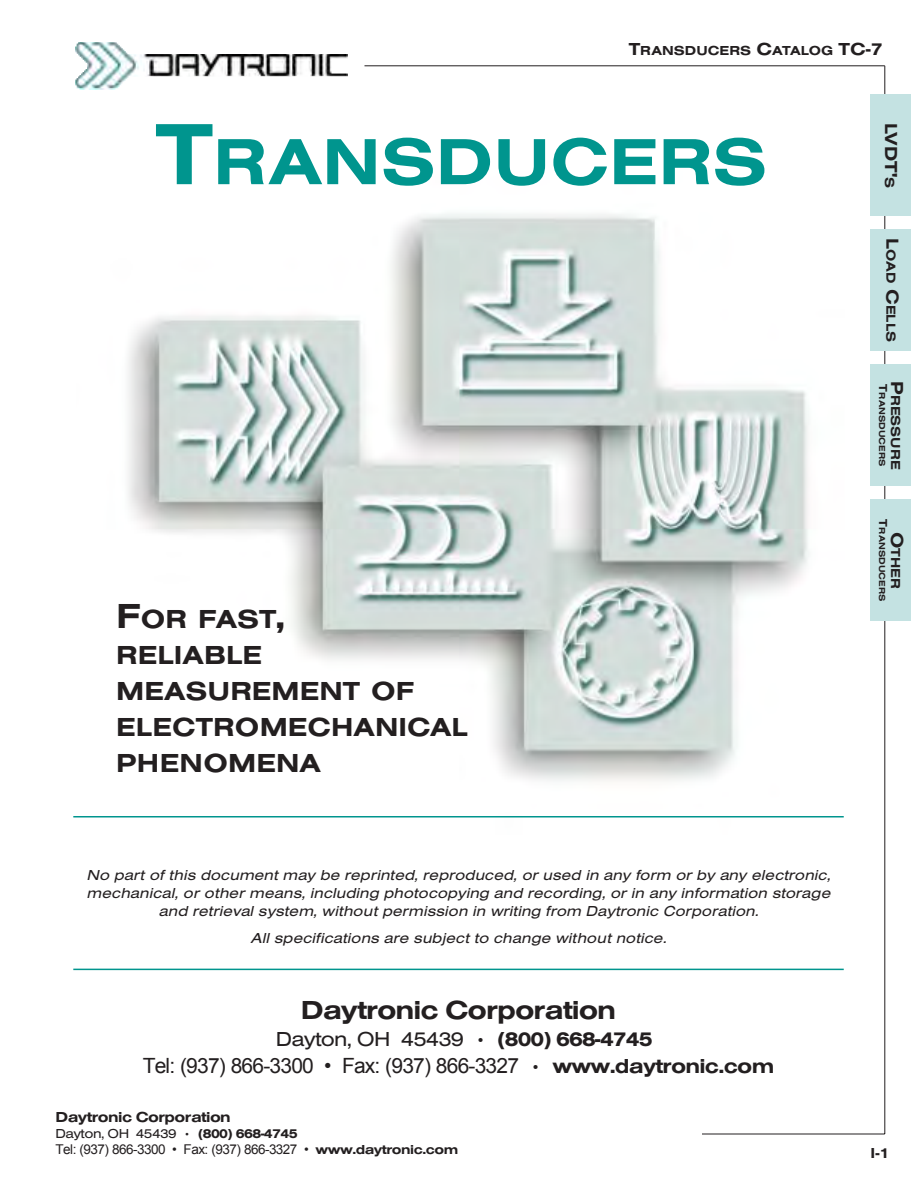
<style>
.page{position:relative;width:918px;height:1188px;background:#fff}
.page>*{position:absolute;margin:0;border:0;box-sizing:border-box;transform-origin:0 0}
.t1{font:67.5px "Sans Extended Medium DTC";color:#00958e}
.t2{font:27px/36px "Sans Extended Medium DTC";color:#231f20}
.t3{font:27px "Sans Extended Medium DTC";letter-spacing:-.04em;color:#231f20}
.t4{font:21px "Arial";letter-spacing:-.04em;color:#231f20}
.t5{font:21px "Sans Extended Regular DTC";letter-spacing:-.04em;color:#231f20}
.t6{font:18px "Sans Extended Medium DTC";color:#231f20}
.t7{font:15px/18px "Sans Extended Regular Oblique DTC";color:#231f20;text-align:center}
.t8{font:15px "Sans Extended Medium DTC";letter-spacing:-.04em;color:#231f20}
.t9{font:13.5px "Arial";letter-spacing:-.04em;color:#231f20}
.t10{font:13.5px "Sans Extended Medium DTC";color:#231f20}
.t11{font:13.5px "Sans Extended Regular DTC";letter-spacing:-.04em;color:#231f20}
.t12{font:9px "Sans Extended Medium DTC";color:#231f20}
.s1{font-size:18px}
.s2{font-size:90px}
.s3{font-size:36px}
.s4{font-family:"Sans Extended Medium DTC"}
.s5{font-size:13.5px}
.s6{font-size:12px}
</style>
<div class="page">
<hr style="left:885px;top:66px;width:1px;height:1068px;background:#231f20">
<hr style="left:702px;top:1134px;width:183px;height:1px;background:#231f20">
<div style="left:871px;top:94px;width:40px;height:122px;background:#c4e2e2"></div>
<div style="left:871px;top:229px;width:40px;height:122px;background:#c4e2e2"></div>
<div style="left:871px;top:364px;width:40px;height:122px;background:#c4e2e2"></div>
<div style="left:871px;top:499px;width:40px;height:122px;background:#c4e2e2"></div>
<hr style="left:364px;top:66px;width:521px;height:1px;background:#231f20">
<img style="left:75px;top:42px;width:273px;height:48px">
<hr style="left:73px;top:969px;width:771px;height:1px;background:#00958e">
<img style="left:128px;top:213px;width:681px;height:569px">
<hr style="left:73px;top:816px;width:771px;height:2px;background:#00958e">
<p class="t10" style="left:629px;top:45px;width:255px"><span class="s1">T</span>RANSDUCERS <span class="s1">C</span>ATALOG <span class="s1">TC-7</span></p>
<h1 class="t1" style="left:155px;top:136px;width:613px"><span class="s2">T</span>RANSDUCERS</h1>
<h2 class="t2" style="left:116px;top:604px;width:353px"><span class="s3">F</span>OR FAST<span class="s3">,<br></span>RELIABLE<br>MEASUREMENT OF<br>ELECTROMECHANICAL<br>PHENOMENA</h2>
<p class="t7" style="left:87px;top:868px;width:746px">No part of this document may be reprinted, reproduced, or used in any form or by any electronic, mechanical, or other means, including photocopying and recording, or in any information storage and retrieval system, without permission in writing from Daytronic Corporation.</p>
<p class="t7" style="left:251px;top:931px;width:417px">All specifications are subject to change without notice.</p>
<h2 class="t3" style="left:301px;top:999px;width:317px">Daytronic Corporation</h2>
<h3 class="t5" style="left:276px;top:1031px;width:378px">Dayton, OH 45439 <span class="s4">• (800) 668-4745</span></h3>
<h3 class="t4" style="left:143px;top:1051px;width:633px">Tel: (937) 866-3300 • Fax: (937) 866-3327 <span class="s4">• www.daytronic.com</span></h3>
<p class="t8" style="left:56px;top:1111px;width:177px">Daytronic Corporation</p>
<p class="t11" style="left:56px;top:1129px;width:244px">Dayton, OH 45439 <span class="s4">• (800) 668-4745</span></p>
<p class="t9" style="left:56px;top:1140px;width:404px">Tel: (937) 866-3300 • Fax: (937) 866-3327 • <span class="s4">www.daytronic.com</span></p>
<p class="t6" style="left:898px;top:123px;width:67px;rotate:90deg">LVDT'<span class="s5">S</span></p>
<p class="t10" style="left:896px;top:238px;width:105px;rotate:90deg"><span class="s1">L</span>OAD <span class="s1">C</span>ELLS</p>
<p class="t10" style="left:901px;top:381px;width:90px;rotate:90deg"><span class="s1">P</span>RESSURE</p>
<p class="t12" style="left:885px;top:384px;width:83px;rotate:90deg"><span class="s6">T</span>RANSDUCERS</p>
<p class="t12" style="left:885px;top:519px;width:83px;rotate:90deg"><span class="s6">T</span>RANSDUCERS</p>
<p class="t10" style="left:901px;top:532px;width:59px;rotate:90deg"><span class="s1">O</span>THER</p>
<p class="t8" style="left:871px;top:1148px;width:20px">I-1</p>
</div>
